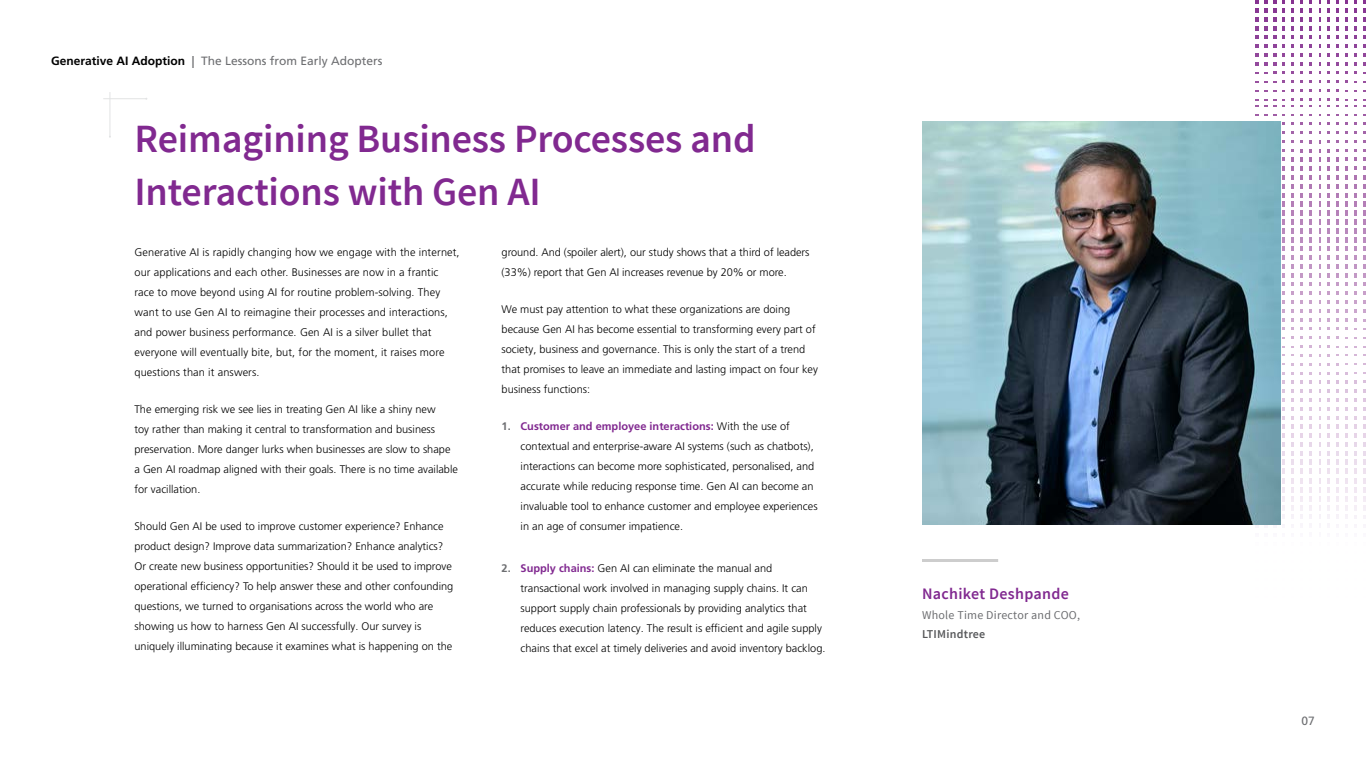
<style>
.page{position:relative;width:1366px;height:767px;background:#fff}
.page>*{position:absolute;margin:0;border:0;box-sizing:border-box;transform-origin:0 0}
.t1{font:600 40px/53.7px "Source Sans Pro";letter-spacing:-.005em;color:#812990}
.t2{font:600 16px "Source Sans Pro";letter-spacing:.02em;color:#812990}
.t3{font:12px "Frutiger LT Pro";color:#6d6e71}
.t4{font:12px "Source Sans Pro";letter-spacing:.02em;color:#6d6e71}
.t5{font:600 12px "Source Sans Pro";letter-spacing:.02em;color:#58595b}
.t6{font:300 11px/20px "Frutiger LT Pro";color:#000}
.s1{font-weight:700;color:#000}
.s2{font-weight:700}
.s3{font-weight:700;color:#6d6e71}
.s4{font-weight:700;color:#812990}
</style>
<div class="page">
<svg style="left:1363px;top:0;width:3px;height:21px"></svg>
<svg style="left:1354px;top:0;width:2px;height:21px"></svg>
<svg style="left:1345px;top:0;width:2px;height:21px"></svg>
<svg style="left:1337px;top:0;width:1px;height:21px"></svg>
<svg style="left:1328px;top:0;width:1px;height:21px"></svg>
<svg style="left:1319px;top:0;width:1px;height:30px"></svg>
<svg style="left:1256px;top:0;width:3px;height:21px"></svg>
<svg style="left:1265px;top:0;width:2px;height:21px"></svg>
<svg style="left:1274px;top:0;width:2px;height:21px"></svg>
<svg style="left:1283px;top:0;width:2px;height:21px"></svg>
<svg style="left:1292px;top:0;width:2px;height:21px"></svg>
<svg style="left:1301px;top:0;width:2px;height:21px"></svg>
<svg style="left:1310px;top:0;width:1px;height:30px"></svg>
<svg style="left:1363px;top:434px;width:3px;height:85px"></svg>
<svg style="left:1354px;top:434px;width:2px;height:85px"></svg>
<svg style="left:1345px;top:434px;width:2px;height:85px"></svg>
<svg style="left:1337px;top:434px;width:1px;height:85px"></svg>
<svg style="left:1328px;top:434px;width:1px;height:85px"></svg>
<svg style="left:1319px;top:434px;width:1px;height:85px"></svg>
<svg style="left:1283px;top:434px;width:2px;height:85px"></svg>
<svg style="left:1292px;top:434px;width:2px;height:85px"></svg>
<svg style="left:1301px;top:434px;width:2px;height:85px"></svg>
<svg style="left:1310px;top:434px;width:1px;height:85px"></svg>
<svg style="left:1363px;top:176px;width:3px;height:92px"></svg>
<svg style="left:1354px;top:176px;width:2px;height:92px"></svg>
<svg style="left:1345px;top:176px;width:2px;height:92px"></svg>
<svg style="left:1337px;top:176px;width:1px;height:92px"></svg>
<svg style="left:1328px;top:176px;width:1px;height:92px"></svg>
<svg style="left:1319px;top:176px;width:1px;height:92px"></svg>
<svg style="left:1283px;top:176px;width:2px;height:92px"></svg>
<svg style="left:1292px;top:176px;width:2px;height:92px"></svg>
<svg style="left:1301px;top:176px;width:2px;height:92px"></svg>
<svg style="left:1310px;top:176px;width:1px;height:92px"></svg>
<hr style="left:103px;top:98px;width:43px;height:1px;background:#e2e3e4">
<hr style="left:110px;top:92px;width:1px;height:45px;background:#e2e3e4">
<img style="left:922px;top:122px;width:358px;height:403px">
<hr style="left:922px;top:559px;width:76px;height:3px;background:#000">
<p class="t3" style="left:51px;top:54px;width:333px"><span class="s1">Generative AI Adoption</span> <span class="s2">|</span> The Lessons from Early Adopters</p>
<h1 class="t1" style="left:134px;top:113px;width:623px">Reimagining Business Processes and<br>Interactions with Gen AI</h1>
<p class="t6" style="left:134px;top:242px;width:327px">Generative AI is rapidly changing how we engage with the internet, our applications and each other. Businesses are now in a frantic race to move beyond using AI for routine problem-solving. They want to use Gen AI to reimagine their processes and interactions, and power business performance. Gen AI is a silver bullet that everyone will eventually bite, but, for the moment, it raises more questions than it answers.</p>
<p class="t6" style="left:134px;top:399px;width:325px">The emerging risk we see lies in treating Gen AI like a shiny new<br>toy rather than making it central to transformation and business preservation. More danger lurks when businesses are slow to shape a Gen AI roadmap aligned with their goals. There is no time available for vacillation.</p>
<p class="t6" style="left:134px;top:516px;width:320px">Should Gen AI be used to improve customer experience? Enhance product design? Improve data summarization? Enhance analytics?<br>Or create new business opportunities? Should it be used to improve operational efficiency? To help answer these and other confounding questions, we turned to organisations across the world who are showing us how to harness Gen AI successfully. Our survey is uniquely illuminating because it examines what is happening on the</p>
<p class="t6" style="left:502px;top:242px;width:309px">ground. And (spoiler alert), our study shows that a third of leaders (33%) report that Gen AI increases revenue by 20% or more.</p>
<p class="t6" style="left:502px;top:299px;width:318px">We must pay attention to what these organizations are doing because Gen AI has become essential to transforming every part of society, business and governance. This is only the start of a trend that promises to leave an immediate and lasting impact on four key business functions:</p>
<p class="t6" style="left:521px;top:416px;width:299px;text-indent:-19px"><span class="s3">1.</span> <span class="s4">Customer and employee interactions:</span> With the use of contextual and enterprise-aware AI systems (such as chatbots), interactions can become more sophisticated, personalised, and accurate while reducing response time. Gen AI can become an invaluable tool to enhance customer and employee experiences in an age of consumer impatience.</p>
<p class="t6" style="left:521px;top:559px;width:306px;text-indent:-19px"><span class="s3">2.</span> <span class="s4">Supply chains:</span> Gen AI can eliminate the manual and transactional work involved in managing supply chains. It can support supply chain professionals by providing analytics that reduces execution latency. The result is efficient and agile supply chains that excel at timely deliveries and avoid inventory backlog.</p>
<h2 class="t2" style="left:922px;top:583px;width:148px">Nachiket Deshpande</h2>
<p class="t4" style="left:922px;top:607px;width:160px">Whole Time Director and COO,</p>
<p class="t5" style="left:922px;top:626px;width:65px">LTIMindtree</p>
<p class="t3" style="left:1302px;top:714px;width:15px">07</p>
</div>
